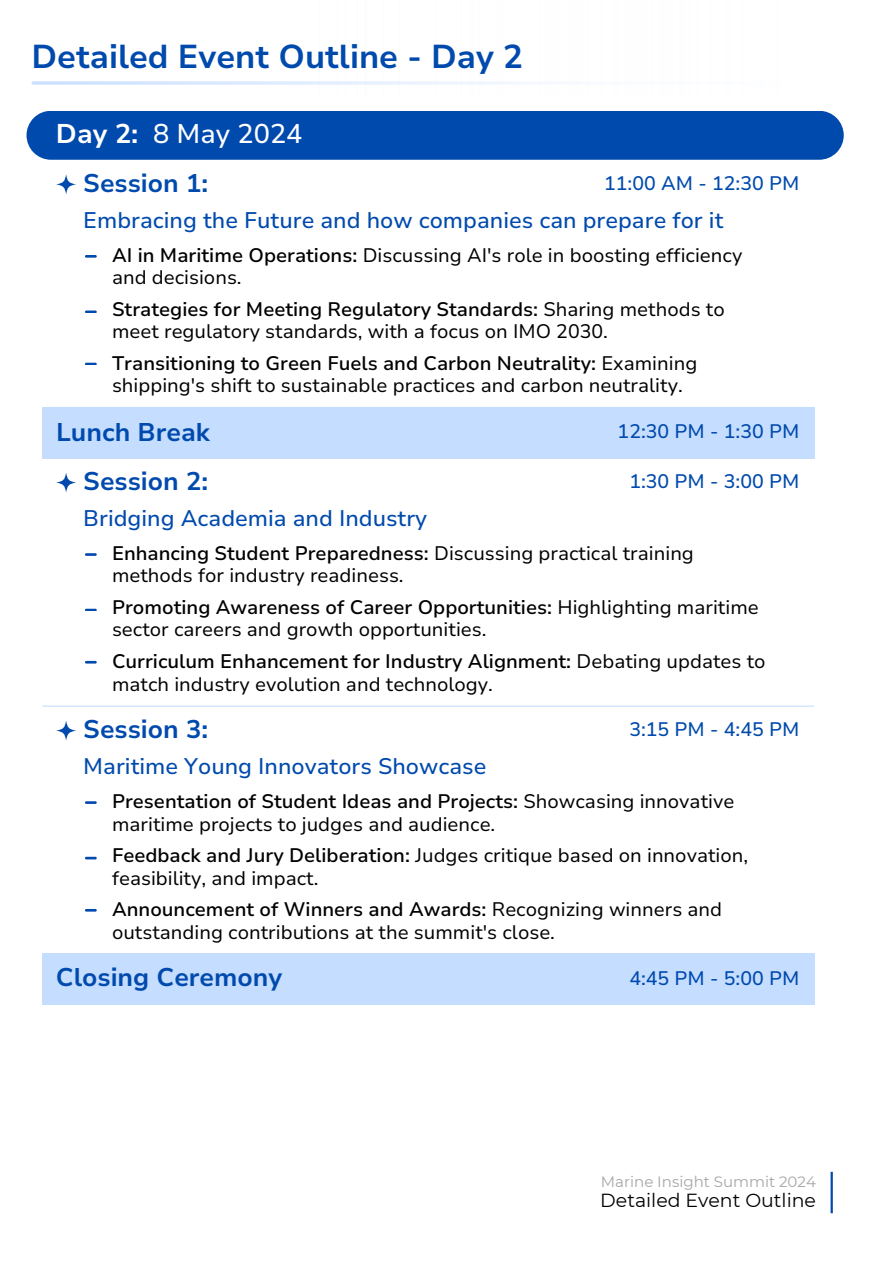
<style>
.page{position:relative;width:894px;height:1264px;background:#fff}
.page>*{position:absolute;margin:0;border:0;box-sizing:border-box;transform-origin:0 0}
.t1{font:700 33px "Nunito Sans 10 pt";color:#004aad}
.t2{font:500 27px "Nunito Sans 10 pt";color:#fff}
.t3{font:700 25.5px "Nunito Sans 10 pt";color:#004aad}
.t4{font:500 22.5px "Nunito Sans 10 pt";color:#004aad}
.t5{font:19.5px/22.5px "Nunito Sans 10 pt";color:#000}
.t6{font:500 19.5px "Nunito Sans 10 pt";color:#004aad}
.t7{font:18.9px "Montserrat";color:#000}
.t8{font:15px "Montserrat";color:#a6a6a6}
.s1{font-weight:700}
.s2{font-weight:600}
</style>
<div class="page">
<hr style="left:830px;top:1171px;width:2px;height:42px;background:#004aad">
<div style="left:26px;top:111px;width:817px;height:49px;background:#004aad"></div>
<div style="left:42px;top:407px;width:772px;height:51px;background:#c5ddff"></div>
<div style="left:42px;top:953px;width:772px;height:52px;background:#c5ddff"></div>
<hr style="left:43px;top:705px;width:770px;height:1px;background:#c5ddff">
<svg style="left:56px;top:174px;width:20px;height:20px"></svg>
<svg style="left:56px;top:472px;width:20px;height:20px"></svg>
<svg style="left:56px;top:720px;width:20px;height:20px"></svg>
<svg style="left:85px;top:255px;width:11px;height:2px"></svg>
<svg style="left:85px;top:553px;width:11px;height:2px"></svg>
<svg style="left:85px;top:801px;width:11px;height:2px"></svg>
<svg style="left:85px;top:310px;width:11px;height:3px"></svg>
<svg style="left:85px;top:608px;width:11px;height:3px"></svg>
<svg style="left:85px;top:856px;width:11px;height:3px"></svg>
<svg style="left:85px;top:363px;width:11px;height:2px"></svg>
<svg style="left:85px;top:661px;width:11px;height:2px"></svg>
<svg style="left:85px;top:909px;width:11px;height:2px"></svg>
<h1 class="t1" style="left:31px;top:33px;width:493px">Detailed Event Outline - Day 2</h1>
<h2 class="t2" style="left:56px;top:115px;width:248px"><span class="s1">Day 2:</span> 8 May 2024</h2>
<h3 class="t3" style="left:83px;top:165px;width:126px">Session 1:</h3>
<p class="t6" style="left:604px;top:169px;width:196px">11:00 AM - 12:30 PM</p>
<p class="t4" style="left:83px;top:204px;width:641px">Embracing the Future and how companies can prepare for it</p>
<p class="t5" style="left:112px;top:243px;width:631px"><span class="s2">AI in Maritime Operations:</span> Discussing AI's role in boosting efficiency and decisions.</p>
<p class="t5" style="left:112px;top:297px;width:614px"><span class="s2">Strategies for Meeting Regulatory Standards:</span> Sharing methods to meet regulatory standards, with a focus on IMO 2030.</p>
<p class="t5" style="left:112px;top:351px;width:586px"><span class="s2">Transitioning to Green Fuels and Carbon Neutrality:</span> Examining shipping's shift to sustainable practices and carbon neutrality.</p>
<h3 class="t3" style="left:56px;top:414px;width:155px">Lunch Break</h3>
<h3 class="t3" style="left:83px;top:463px;width:126px">Session 2:</h3>
<p class="t4" style="left:83px;top:502px;width:345px">Bridging Academia and Industry</p>
<p class="t6" style="left:617px;top:418px;width:183px">12:30 PM - 1:30 PM</p>
<p class="t6" style="left:629px;top:467px;width:171px">1:30 PM - 3:00 PM</p>
<p class="t5" style="left:112px;top:541px;width:583px"><span class="s2">Enhancing Student Preparedness:</span> Discussing practical training methods for industry readiness.</p>
<p class="t5" style="left:112px;top:595px;width:648px"><span class="s2">Promoting Awareness of Career Opportunities:</span> Highlighting maritime sector careers and growth opportunities.</p>
<p class="t5" style="left:112px;top:649px;width:655px"><span class="s2">Curriculum Enhancement for Industry Alignment:</span> Debating updates to match industry evolution and technology.</p>
<h3 class="t3" style="left:83px;top:711px;width:126px">Session 3:</h3>
<p class="t4" style="left:83px;top:750px;width:404px">Maritime Young Innovators Showcase</p>
<p class="t6" style="left:629px;top:715px;width:171px">3:15 PM - 4:45 PM</p>
<p class="t5" style="left:112px;top:789px;width:623px"><span class="s2">Presentation of Student Ideas and Projects:</span> Showcasing innovative maritime projects to judges and audience.</p>
<p class="t5" style="left:112px;top:843px;width:637px"><span class="s2">Feedback and Jury Deliberation:</span> Judges critique based on innovation, feasibility, and impact.</p>
<p class="t5" style="left:112px;top:897px;width:611px"><span class="s2">Announcement of Winners and Awards:</span> Recognizing winners and outstanding contributions at the summit's close.</p>
<h3 class="t3" style="left:56px;top:958px;width:228px">Closing Ceremony</h3>
<p class="t6" style="left:629px;top:964px;width:171px">4:45 PM - 5:00 PM</p>
<p class="t8" style="left:600px;top:1171px;width:216px">Marine Insight Summit 2024</p>
<p class="t7" style="left:600px;top:1187px;width:217px">Detailed Event Outline</p>
</div>
